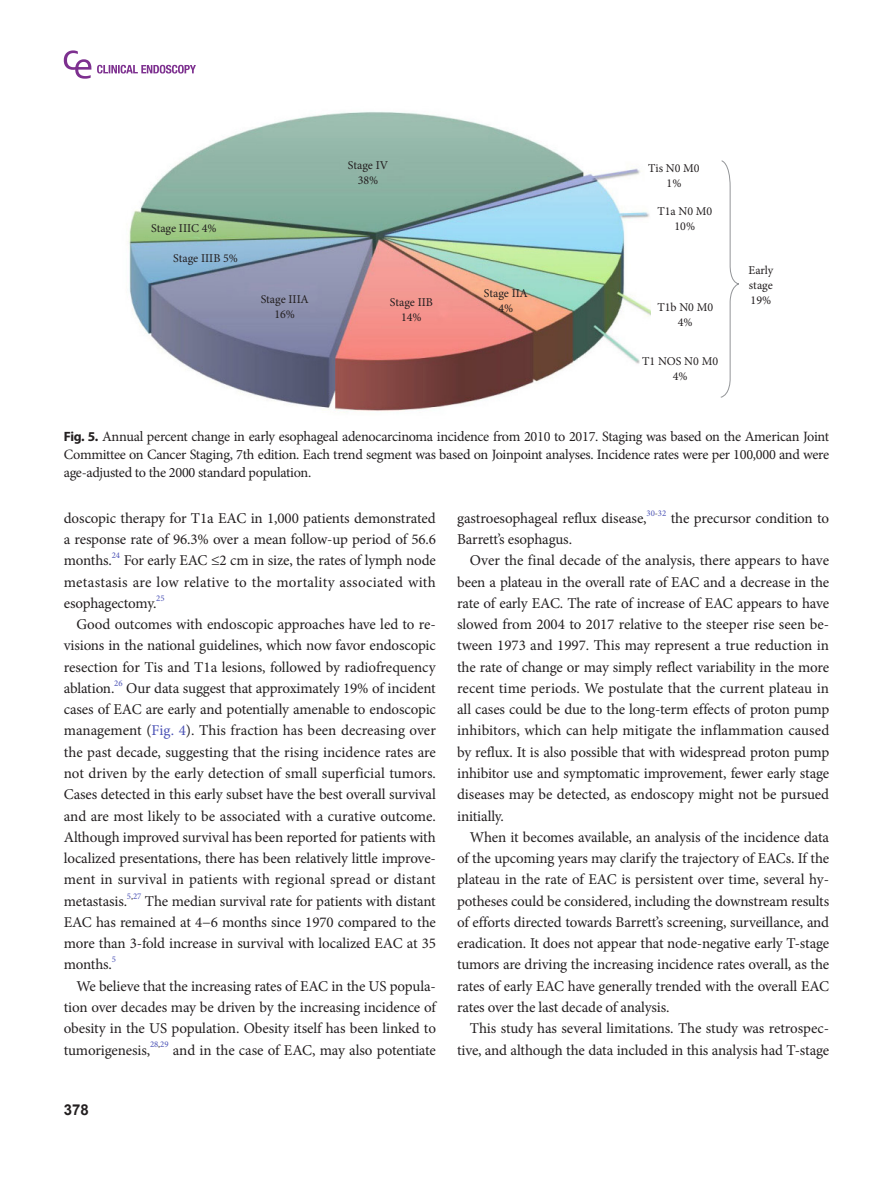
<style>
.page{position:relative;width:893px;height:1191px;background:#fff}
.page>*{position:absolute;margin:0;border:0;box-sizing:border-box;transform-origin:0 0}
.body{font:15px/21.3px "Minion Pro";letter-spacing:-.01em;color:#231f20;text-align:justify}
.t1{font:700 15px "Arial";color:#231f20}
.fig-caption{font:14.25px/18px "Minion Pro";letter-spacing:-.025em;color:#231f20;text-align:justify}
.t2{font:12px/15px "Minion Pro";color:#231f20;text-align:center}
.body-2{font:8.7px "Minion Pro";letter-spacing:-.01em;color:#4a51b5}
.s1{font-family:"Myriad Pro";font-weight:700;font-size:13.5px}
.s2{color:#4a51b5}
.s3{color:#231f20}
</style>
<div class="page">
<img style="left:128px;top:111px;width:523px;height:302px">
<svg style="left:97px;top:65px;width:99px;height:8px"></svg>
<svg style="left:64px;top:50px;width:27px;height:29px"></svg>
<svg style="left:720px;top:160px;width:19px;height:238px"></svg>
<p class="t2" style="left:151px;top:221px;width:67px">Stage IIIC 4%</p>
<p class="t2" style="left:173px;top:250px;width:66px">Stage IIIB 5%</p>
<p class="t2" style="left:261px;top:292px;width:49px">Stage IIIA</p>
<p class="t2" style="left:274px;top:307px;width:22px">16%</p>
<p class="t2" style="left:348px;top:157px;width:42px">Stage IV</p>
<p class="t2" style="left:358px;top:172px;width:22px">38%</p>
<p class="t2" style="left:390px;top:295px;width:45px">Stage IIB</p>
<p class="t2" style="left:401px;top:310px;width:22px">14%</p>
<p class="t2" style="left:484px;top:286px;width:45px">Stage IIA<br>4%</p>
<p class="t2" style="left:648px;top:160px;width:53px">Tis N0 M0</p>
<p class="t2" style="left:667px;top:175px;width:16px">1%</p>
<p class="t2" style="left:657px;top:204px;width:57px">T1a N0 M0</p>
<p class="t2" style="left:674px;top:219px;width:22px">10%</p>
<p class="t2" style="left:657px;top:300px;width:57px">T1b N0 M0</p>
<p class="t2" style="left:678px;top:315px;width:16px">4%</p>
<p class="t2" style="left:642px;top:353px;width:77px">T1 NOS N0 M0</p>
<p class="t2" style="left:673px;top:368px;width:16px">4%</p>
<p class="t2" style="left:748px;top:263px;width:26px">Early</p>
<p class="t2" style="left:749px;top:278px;width:25px">stage</p>
<p class="t2" style="left:751px;top:293px;width:22px">19%</p>
<p class="fig-caption" style="left:64px;top:427px;width:767px"><span class="s1">Fig. 5.</span> Annual percent change in early esophageal adenocarcinoma incidence from 2010 to 2017. Staging was based on the American Joint Committee on Cancer Staging, 7th edition. Each trend segment was based on Joinpoint analyses. Incidence rates were per 100,000 and were age-adjusted to the 2000 standard population.</p>
<p class="body" style="left:64px;top:507px;width:374px">doscopic therapy for T1a EAC in 1,000 patients demonstrated a response rate of 96.3% over a mean follow-up period of 56.6 months.</p>
<p class="body-2" style="left:112px;top:549px;width:10px">24</p>
<p class="body" style="left:64px;top:550px;width:374px;text-indent:60px">For early EAC ≤2 cm in size, the rates of lymph node metastasis are low relative to the mortality associated with esophagectomy.</p>
<p class="body-2" style="left:156px;top:592px;width:10px">25</p>
<p class="body" style="left:64px;top:614px;width:374px;text-indent:13px">Good outcomes with endoscopic approaches have led to re&shy;visions in the national guidelines, which now favor endoscopic resection for Tis and T1a lesions, followed by radiofrequency ablation.</p>
<p class="body-2" style="left:114px;top:677px;width:10px">26</p>
<p class="body" style="left:64px;top:677px;width:374px;text-indent:62px">Our data suggest that approximately 19% of incident cases of EAC are early and potentially amenable to endoscopic management (<span class="s2">Fig. 4</span>). This fraction has been decreasing over the past decade, suggesting that the rising incidence rates are not driven by the early detection of small superficial tumors.<br>Cases detected in this early subset have the best overall survival and are most likely to be associated with a curative outcome.<br>Although improved survival has been reported for patients with localized presentations, there has been relatively little improve&shy;ment in survival in patients with regional spread or distant metastasis.</p>
<p class="body-2" style="left:127px;top:890px;width:16px">5<span class="s3">,</span>27</p>
<p class="body" style="left:64px;top:890px;width:374px;text-indent:81px">The median survival rate for patients with distant EAC has remained at 4−6 months since 1970 compared to the more than 3-fold increase in survival with localized EAC at 35 months.</p>
<p class="body-2" style="left:112px;top:953px;width:6px">5</p>
<p class="body" style="left:64px;top:975px;width:374px;text-indent:13px">We believe that the increasing rates of EAC in the US popula&shy;tion over decades may be driven by the increasing incidence of obesity in the US population. Obesity itself has been linked to tumorigenesis,</p>
<p class="body-2" style="left:150px;top:1038px;width:20px">28<span class="s3">,</span>29</p>
<p class="body" style="left:173px;top:1039px;width:264px">and in the case of EAC, may also potentiate</p>
<p class="t1" style="left:64px;top:1098px;width:27px">378</p>
<p class="body" style="left:457px;top:507px;width:191px">gastroesophageal reflux disease,</p>
<p class="body-2" style="left:646px;top:507px;width:21px">30<span class="s3">-</span>32</p>
<p class="body" style="left:671px;top:507px;width:160px">the precursor condition to</p>
<p class="body" style="left:457px;top:529px;width:116px">Barrett’s esophagus.</p>
<p class="body" style="left:457px;top:550px;width:374px;text-indent:13px">Over the final decade of the analysis, there appears to have been a plateau in the overall rate of EAC and a decrease in the rate of early EAC. The rate of increase of EAC appears to have slowed from 2004 to 2017 relative to the steeper rise seen be&shy;tween 1973 and 1997. This may represent a true reduction in the rate of change or may simply reflect variability in the more recent time periods. We postulate that the current plateau in all cases could be due to the long-term effects of proton pump inhibitors, which can help mitigate the inflammation caused by reflux. It is also possible that with widespread proton pump inhibitor use and symptomatic improvement, fewer early stage diseases may be detected, as endoscopy might not be pursued initially.</p>
<p class="body" style="left:457px;top:826px;width:374px;text-indent:13px">When it becomes available, an analysis of the incidence data of the upcoming years may clarify the trajectory of EACs. If the plateau in the rate of EAC is persistent over time, several hy&shy;potheses could be considered, including the downstream results of efforts directed towards Barrett’s screening, surveillance, and eradication. It does not appear that node-negative early T-stage tumors are driving the increasing incidence rates overall, as the rates of early EAC have generally trended with the overall EAC rates over the last decade of analysis.</p>
<p class="body" style="left:457px;top:1017px;width:374px;text-align:right">This study has several limitations. The study was retrospec&shy;tive, and although the data included in this analysis had T-stage</p>
</div>
